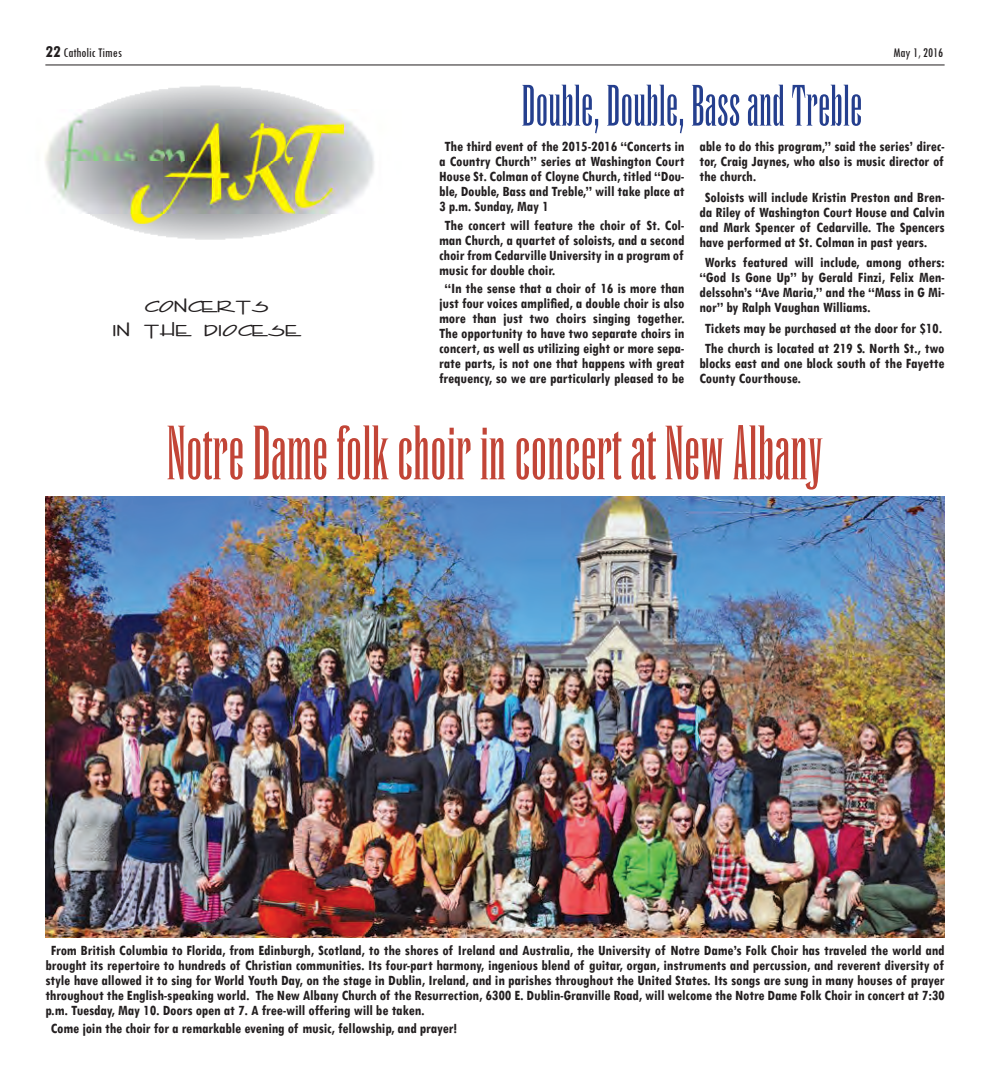
<style>
.page{position:relative;width:990px;height:1080px;background:#fff}
.page>*{position:absolute;margin:0;border:0;box-sizing:border-box;transform-origin:0 0}
.t1{font:condensed 67.5px "Runic";color:#c24537}
.t2{font:condensed 51.25px "Runic";color:#253f8e}
.t3{font:700 condensed 15px/15px "Tw Cen";letter-spacing:-.005em;color:#231f20;text-align:justify}
.t4{font:15px "Enview Normal";letter-spacing:-.01em;color:#231f20;scale:1.5 1}
.t5{font:condensed 13.75px "Tw Cen";color:#231f20}
.s1{font-weight:700;font-size:17.5px}
</style>
<div class="page">
<img style="left:45px;top:85px;width:329px;height:155px">
<hr style="left:45px;top:65px;width:900px;height:1px;background:#231f20">
<img style="left:45px;top:497px;width:900px;height:441px">
<p class="t5" style="left:45px;top:45px;width:78px"><span class="s1">22</span> Catholic Times</p>
<p class="t5" style="left:894px;top:45px;width:51px">May 1, 2016</p>
<p class="t2" style="left:522px;top:75px;width:342px">Double, Double, Bass and Treble</p>
<p class="t3" style="left:439px;top:139px;width:247px;text-indent:5px">The third event of the 2015-2016 “Concerts in a Country Church” series at Washington Court House St. Colman of Cloyne Church, titled “Dou&shy;ble, Double, Bass and Treble,” will take place at 3 p.m. Sunday, May 1</p>
<p class="t3" style="left:439px;top:217px;width:247px;text-indent:5px">The concert will feature the choir of St. Col&shy;man Church, a quartet of soloists, and a second choir from Cedarville University in a program of music for double choir.</p>
<p class="t3" style="left:439px;top:281px;width:247px;text-align:center">“In the sense that a choir of 16 is more than just four voices amplified, a double choir is also more than just two choirs singing together.<br>The opportunity to have two separate choirs in concert, as well as utilizing eight or more sepa&shy;rate parts, is not one that happens with great frequency, so we are particularly pleased to be</p>
<p class="t3" style="left:699px;top:139px;width:247px">able to do this program,” said the series’ direc&shy;tor, Craig Jaynes, who also is music director of the church.</p>
<p class="t3" style="left:699px;top:189px;width:247px;text-indent:5px">Soloists will include Kristin Preston and Bren&shy;da Riley of Washington Court House and Calvin and Mark Spencer of Cedarville. The Spencers have performed at St. Colman in past years.</p>
<p class="t3" style="left:699px;top:255px;width:247px;text-indent:5px">Works featured will include, among others: “God Is Gone Up” by Gerald Finzi, Felix Men&shy;delssohn’s “Ave Maria,” and the “Mass in G Mi&shy;nor” by Ralph Vaughan Williams.</p>
<p class="t3" style="left:705px;top:320px;width:239px">Tickets may be purchased at the door for $10.</p>
<p class="t3" style="left:699px;top:340px;width:247px;text-indent:5px">The church is located at 219 S. North St., two blocks east and one block south of the Fayette County Courthouse.</p>
<p class="t1" style="left:167px;top:413px;width:658px">Notre Dame folk choir in concert at New Albany</p>
<p class="t4" style="left:145px;top:297px;width:84px">concerts</p>
<p class="t4" style="left:113px;top:321px;width:127px">in the diocese</p>
<p class="t3" style="left:45px;top:942px;width:901px;text-indent:5px">From British Columbia to Florida, from Edinburgh, Scotland, to the shores of Ireland and Australia, the University of Notre Dame’s Folk Choir has traveled the world and brought its repertoire to hundreds of Christian communities. Its four-part harmony, ingenious blend of guitar, organ, instruments and percussion, and reverent diversity of style have allowed it to sing for World Youth Day, on the stage in Dublin, Ireland, and in parishes throughout the United States. Its songs are sung in many houses of prayer throughout the English-speaking world. The New Albany Church of the Resurrection, 6300 E. Dublin-Granville Road, will welcome the Notre Dame Folk Choir in concert at 7:30 p.m. Tuesday, May 10. Doors open at 7. A free-will offering will be taken.</p>
<p class="t3" style="left:51px;top:1021px;width:408px">Come join the choir for a remarkable evening of music, fellowship, and prayer!</p>
</div>
